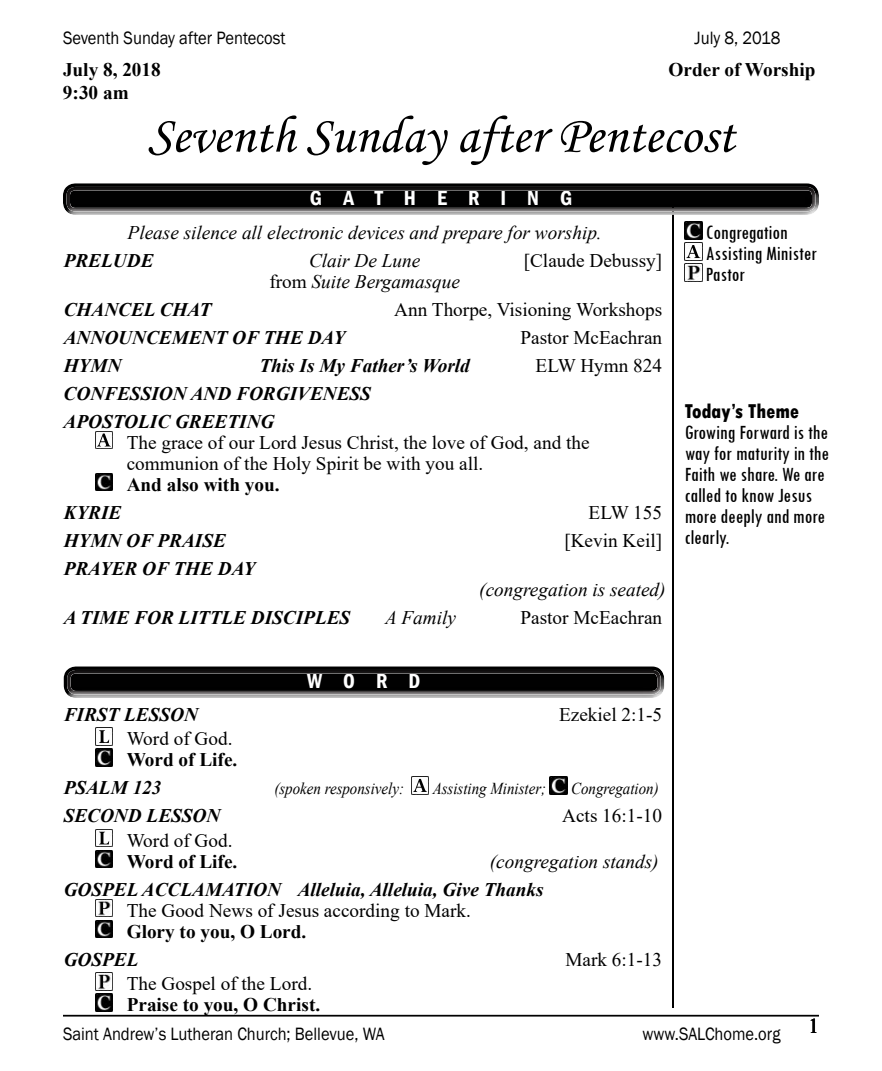
<style>
.page{position:relative;width:882px;height:1071px;background:#fff}
.page>*{position:absolute;margin:0;border:0;box-sizing:border-box;transform-origin:0 0}
.t1{font:52.5px "Monotype Corsiva";color:#000}
.t2{font:condensed 21px/21px "Tw Cen";color:#000}
.t3{font:600 condensed 21px "Franklin Gothic";letter-spacing:1em;color:#fff}
.t4{font:800 condensed 21px "Tw Cen";color:#000}
.t5{font:21px "Times New Roman";color:#000}
.t6{font:19.25px/21px "Times New Roman";color:#000}
.t7{font:italic 700 19.25px/28px "Times New Roman";color:#000}
.t8{font:italic 19.25px "Times New Roman";color:#000}
.t9{font:700 19.25px "Times New Roman";color:#000}
.t10{font:18.38px "Franklin Gothic";color:#000;scale:.9 1}
.t11{font:italic 16.62px "Times New Roman";color:#000;scale:.9 1}
.s1{font-style:normal}
</style>
<div class="page">
<hr style="left:672px;top:63px;width:2px;height:945px;background:#000">
<div style="left:669px;top:0;width:6px;height:197px;background:#fff"></div>
<svg style="left:71px;top:214px;width:739px;height:1px"></svg>
<div style="left:55px;top:176px;width:768px;height:38px;background:#000;opacity:.75"></div>
<hr style="left:63px;top:1015px;width:756px;height:2px;background:#000">
<img style="left:95px;top:431px;width:18px;height:18px">
<img style="left:95px;top:473px;width:18px;height:18px">
<svg style="left:69px;top:696px;width:589px;height:2px"></svg>
<div style="left:62px;top:659px;width:604px;height:37px;background:#000;opacity:.75"></div>
<img style="left:95px;top:728px;width:18px;height:17px">
<img style="left:95px;top:749px;width:18px;height:17px">
<img style="left:411px;top:777px;width:18px;height:17px">
<img style="left:550px;top:777px;width:17px;height:17px">
<img style="left:95px;top:829px;width:18px;height:18px">
<img style="left:95px;top:850px;width:18px;height:18px">
<img style="left:95px;top:899px;width:18px;height:18px">
<img style="left:95px;top:920px;width:18px;height:18px">
<img style="left:95px;top:973px;width:18px;height:17px">
<img style="left:95px;top:994px;width:18px;height:17px">
<img style="left:685px;top:222px;width:17px;height:17px">
<img style="left:685px;top:243px;width:17px;height:17px">
<img style="left:685px;top:264px;width:17px;height:17px">
<p class="t10" style="left:63px;top:27px;width:249px">Seventh Sunday after Pentecost</p>
<p class="t10" style="left:695px;top:27px;width:97px">July 8, 2018</p>
<p class="t9" style="left:63px;top:56px;width:99px">July 8, 2018</p>
<p class="t9" style="left:669px;top:56px;width:148px">Order of Worship</p>
<p class="t9" style="left:63px;top:79px;width:67px">9:30 am</p>
<h1 class="t1" style="left:148px;top:104px;width:588px">Seventh Sunday after Pentecost</h1>
<p class="t3" style="left:310px;top:184px;width:264px">GATHERING</p>
<p class="t8" style="left:128px;top:219px;width:476px">Please silence all electronic devices and prepare for worship.</p>
<p class="t7" style="left:64px;top:246px;width:91px">PRELUDE</p>
<p class="t8" style="left:309px;top:247px;width:113px">Clair De Lune</p>
<p class="t6" style="left:524px;top:249px;width:140px">[Claude Debussy]</p>
<p class="t8" style="left:269px;top:268px;width:192px"><span class="s1">from</span> Suite Bergamasque</p>
<p class="t7" style="left:64px;top:295px;width:149px">CHANCEL CHAT</p>
<p class="t6" style="left:394px;top:298px;width:269px">Ann Thorpe, Visioning Workshops</p>
<p class="t7" style="left:64px;top:323px;width:283px">ANNOUNCEMENT OF THE DAY</p>
<p class="t6" style="left:521px;top:326px;width:143px">Pastor McEachran</p>
<p class="t7" style="left:64px;top:351px;width:59px">HYMN</p>
<p class="t7" style="left:259px;top:351px;width:212px">This Is My Father’s World</p>
<p class="t6" style="left:536px;top:354px;width:128px">ELW Hymn 824</p>
<p class="t7" style="left:64px;top:379px;width:309px">CONFESSION AND FORGIVENESS<br>APOSTOLIC GREETING</p>
<p class="t6" style="left:127px;top:431px;width:464px">The grace of our Lord Jesus Christ, the love of God, and the communion of the Holy Spirit be with you all.</p>
<p class="t9" style="left:127px;top:470px;width:154px">And also with you.</p>
<p class="t7" style="left:64px;top:498px;width:59px">KYRIE</p>
<p class="t6" style="left:589px;top:501px;width:75px">ELW 155</p>
<p class="t7" style="left:64px;top:526px;width:164px">HYMN OF PRAISE</p>
<p class="t6" style="left:564px;top:529px;width:99px">[Kevin Keil]</p>
<p class="t7" style="left:64px;top:554px;width:193px">PRAYER OF THE DAY</p>
<p class="t8" style="left:479px;top:576px;width:188px">(congregation is seated)</p>
<p class="t7" style="left:64px;top:603px;width:288px">A TIME FOR LITTLE DISCIPLES</p>
<p class="t8" style="left:385px;top:604px;width:72px">A Family</p>
<p class="t6" style="left:521px;top:606px;width:143px">Pastor McEachran</p>
<p class="t3" style="left:307px;top:667px;width:115px">WORD</p>
<p class="t7" style="left:64px;top:700px;width:136px">FIRST LESSON</p>
<p class="t6" style="left:559px;top:703px;width:105px">Ezekiel 2:1-5</p>
<p class="t6" style="left:127px;top:728px;width:107px">Word of God.</p>
<p class="t9" style="left:127px;top:746px;width:112px">Word of Life.</p>
<p class="t7" style="left:64px;top:773px;width:99px">PSALM 123</p>
<p class="t11" style="left:274px;top:777px;width:145px">(spoken responsively:</p>
<p class="t11" style="left:433px;top:777px;width:128px">Assisting Minister;</p>
<p class="t11" style="left:571px;top:777px;width:99px">Congregation)</p>
<p class="t7" style="left:64px;top:801px;width:158px">SECOND LESSON</p>
<p class="t6" style="left:562px;top:805px;width:101px">Acts 16:1-10</p>
<p class="t6" style="left:127px;top:829px;width:107px">Word of God.</p>
<p class="t9" style="left:127px;top:847px;width:112px">Word of Life.</p>
<p class="t8" style="left:490px;top:848px;width:170px">(congregation stands)</p>
<p class="t7" style="left:64px;top:875px;width:481px">GOSPEL ACCLAMATION Alleluia, Alleluia, Give Thanks</p>
<p class="t6" style="left:127px;top:899px;width:346px">The Good News of Jesus according to Mark.</p>
<p class="t9" style="left:127px;top:917px;width:181px">Glory to you, O Lord.</p>
<p class="t7" style="left:64px;top:945px;width:76px">GOSPEL</p>
<p class="t6" style="left:565px;top:948px;width:98px">Mark 6:1-13</p>
<p class="t6" style="left:127px;top:973px;width:187px">The Gospel of the Lord.</p>
<p class="t9" style="left:127px;top:991px;width:195px">Praise to you, O Christ.</p>
<p class="t2" style="left:706px;top:222px;width:113px">Congregation<br>Assisting Minister<br>Pastor</p>
<p class="t4" style="left:685px;top:398px;width:116px">Today’s Theme</p>
<p class="t2" style="left:685px;top:421px;width:146px">Growing Forward is the way for maturity in the<br>Faith we share. We are called to know Jesus more deeply and more clearly.</p>
<p class="t10" style="left:63px;top:1022px;width:359px">Saint Andrew’s Lutheran Church; Bellevue, WA</p>
<p class="t10" style="left:643px;top:1022px;width:155px">www.SALChome.org</p>
<p class="t5" style="left:808px;top:1011px;width:12px">1</p>
</div>
